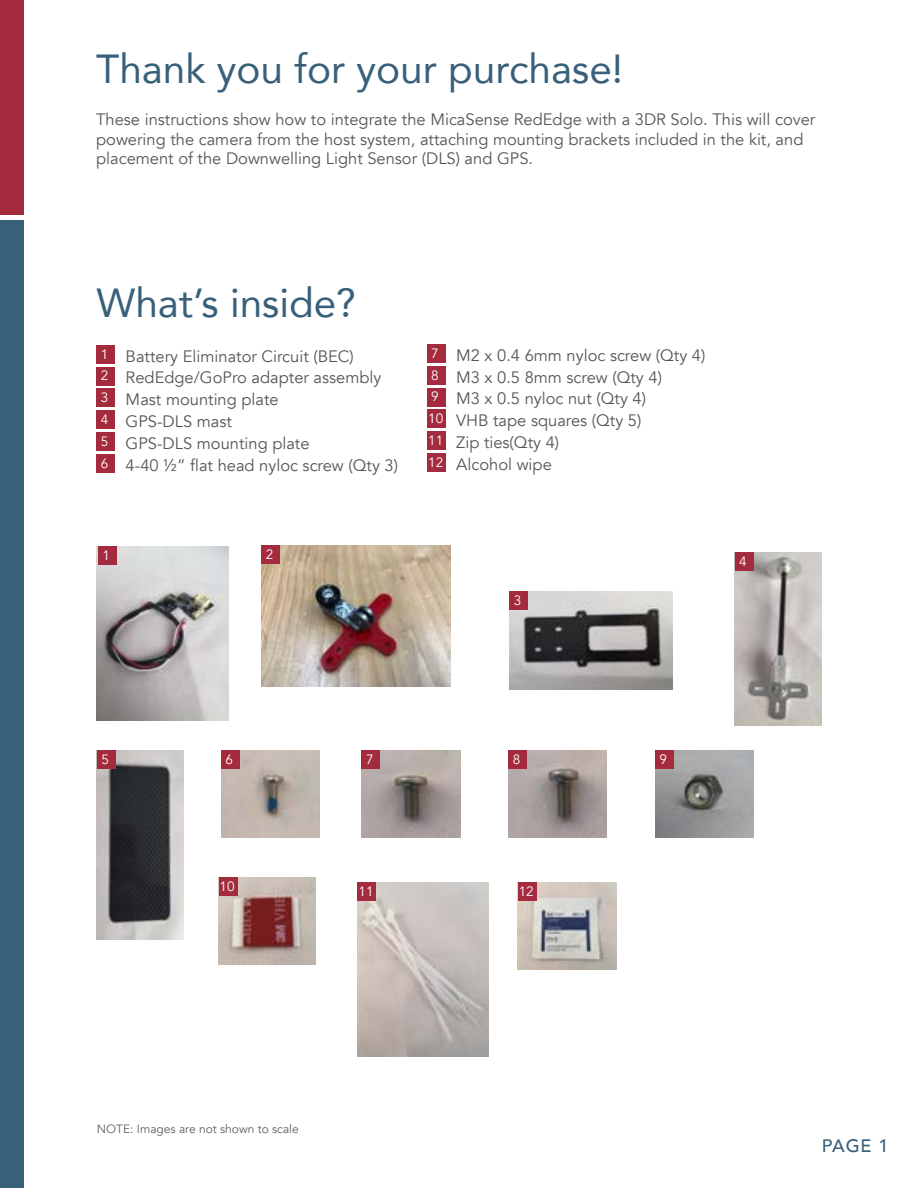
<style>
.page{position:relative;width:918px;height:1188px;background:#fff}
.page>*{position:absolute;margin:0;border:0;box-sizing:border-box;transform-origin:0 0}
.t1{font:40.5px "Avenir";color:#39607a}
.t2{font:500 18px "Avenir";color:#39607a}
.t3{font:16.5px/21.9px "Avenir";color:#565659}
.t4{font:13.5px/21.9px "Avenir";color:#fff;text-align:justify}
.t5{font:12px "Avenir";color:#5f6062}
</style>
<div class="page">
<div style="left:0;top:0;width:24px;height:215px;background:#a42b3d"></div>
<div style="left:0;top:220px;width:24px;height:968px;background:#39607a"></div>
<img style="left:261px;top:545px;width:189px;height:142px">
<img style="left:361px;top:750px;width:99px;height:87px">
<img style="left:221px;top:750px;width:99px;height:87px">
<img style="left:735px;top:552px;width:86px;height:174px">
<img style="left:509px;top:591px;width:163px;height:98px">
<img style="left:97px;top:546px;width:131px;height:174px">
<div style="left:96px;top:345px;width:19px;height:18px;background:#a42b3d"></div>
<div style="left:96px;top:367px;width:19px;height:18px;background:#a42b3d"></div>
<div style="left:96px;top:389px;width:19px;height:18px;background:#a42b3d"></div>
<div style="left:96px;top:411px;width:19px;height:18px;background:#a42b3d"></div>
<div style="left:96px;top:433px;width:19px;height:18px;background:#a42b3d"></div>
<div style="left:98px;top:546px;width:19px;height:18px;background:#a42b3d"></div>
<div style="left:261px;top:545px;width:19px;height:19px;background:#a42b3d"></div>
<div style="left:509px;top:591px;width:19px;height:19px;background:#a42b3d"></div>
<div style="left:735px;top:552px;width:19px;height:19px;background:#a42b3d"></div>
<div style="left:427px;top:344px;width:18px;height:18px;background:#a42b3d"></div>
<div style="left:427px;top:366px;width:18px;height:18px;background:#a42b3d"></div>
<div style="left:427px;top:388px;width:18px;height:18px;background:#a42b3d"></div>
<div style="left:427px;top:410px;width:18px;height:18px;background:#a42b3d"></div>
<div style="left:427px;top:432px;width:18px;height:18px;background:#a42b3d"></div>
<div style="left:221px;top:750px;width:19px;height:18px;background:#a42b3d"></div>
<div style="left:361px;top:750px;width:19px;height:18px;background:#a42b3d"></div>
<div style="left:96px;top:455px;width:19px;height:18px;background:#a42b3d"></div>
<div style="left:427px;top:454px;width:18px;height:18px;background:#a42b3d"></div>
<img style="left:97px;top:750px;width:86px;height:189px">
<div style="left:97px;top:750px;width:19px;height:18px;background:#a42b3d"></div>
<img style="left:508px;top:750px;width:99px;height:87px">
<div style="left:508px;top:750px;width:19px;height:18px;background:#a42b3d"></div>
<img style="left:655px;top:750px;width:99px;height:87px">
<div style="left:655px;top:750px;width:19px;height:18px;background:#a42b3d"></div>
<img style="left:218px;top:878px;width:97px;height:87px">
<div style="left:219px;top:878px;width:18px;height:18px;background:#a42b3d"></div>
<img style="left:357px;top:882px;width:132px;height:174px">
<div style="left:357px;top:882px;width:19px;height:19px;background:#a42b3d"></div>
<img style="left:518px;top:882px;width:98px;height:87px">
<div style="left:518px;top:882px;width:18px;height:19px;background:#a42b3d"></div>
<h1 class="t1" style="left:96px;top:36px;width:528px">Thank you for your purchase!</h1>
<p class="t3" style="left:96px;top:109px;width:721px;line-height:19.8px">These instructions show how to integrate the MicaSense RedEdge with a 3DR Solo. This will cover powering the camera from the host system, attaching mounting brackets included in the kit, and placement of the Downwelling Light Sensor (DLS) and GPS.</p>
<h1 class="t1" style="left:96px;top:271px;width:261px">What’s inside?</h1>
<p class="t4" style="left:101px;top:343px;width:9px">1<br>2<br>3<br>4</p>
<p class="t3" style="left:126px;top:345px;width:257px">Battery Eliminator Circuit (BEC)<br>RedEdge/GoPro adapter assembly<br>Mast mounting plate</p>
<p class="t3" style="left:101px;top:433px;width:210px"><sup>5</sup> GPS-DLS mounting plate</p>
<p class="t3" style="left:126px;top:411px;width:108px">GPS-DLS mast</p>
<p class="t4" style="left:428px;top:342px;width:17px;text-align:left">7<br>8<br>9<br>10</p>
<p class="t3" style="left:456px;top:344px;width:251px">M2 x 0.4 6mm nyloc screw (Qty 4)<br>M3 x 0.5 8mm screw (Qty 4)<br>M3 x 0.5 nyloc nut (Qty 4)</p>
<p class="t3" style="left:428px;top:432px;width:133px"><sup>11</sup> Zip ties(Qty 4)</p>
<p class="t3" style="left:456px;top:410px;width:187px">VHB tape squares (Qty 5)</p>
<p class="t3" style="left:101px;top:455px;width:299px"><sup>6</sup> 4-40 ½” flat head nyloc screw (Qty 3)</p>
<p class="t3" style="left:428px;top:454px;width:125px"><sup>12</sup> Alcohol wipe</p>
<p class="t4" style="left:103px;top:544px;width:9px">1</p>
<p class="t4" style="left:266px;top:544px;width:9px">2</p>
<p class="t4" style="left:514px;top:590px;width:9px">3</p>
<p class="t4" style="left:101px;top:748px;width:9px">5</p>
<p class="t4" style="left:513px;top:748px;width:9px">8</p>
<p class="t4" style="left:660px;top:748px;width:9px">9</p>
<p class="t4" style="left:226px;top:748px;width:9px">6</p>
<p class="t4" style="left:366px;top:748px;width:9px">7</p>
<p class="t4" style="left:220px;top:876px;width:17px">10</p>
<p class="t4" style="left:359px;top:880px;width:17px">11</p>
<p class="t4" style="left:519px;top:880px;width:17px">12</p>
<p class="t4" style="left:739px;top:550px;width:9px">4</p>
<p class="t5" style="left:97px;top:1121px;width:203px">NOTE: Images are not shown to scale</p>
<p class="t2" style="left:822px;top:1130px;width:68px">PAGE 1</p>
</div>
